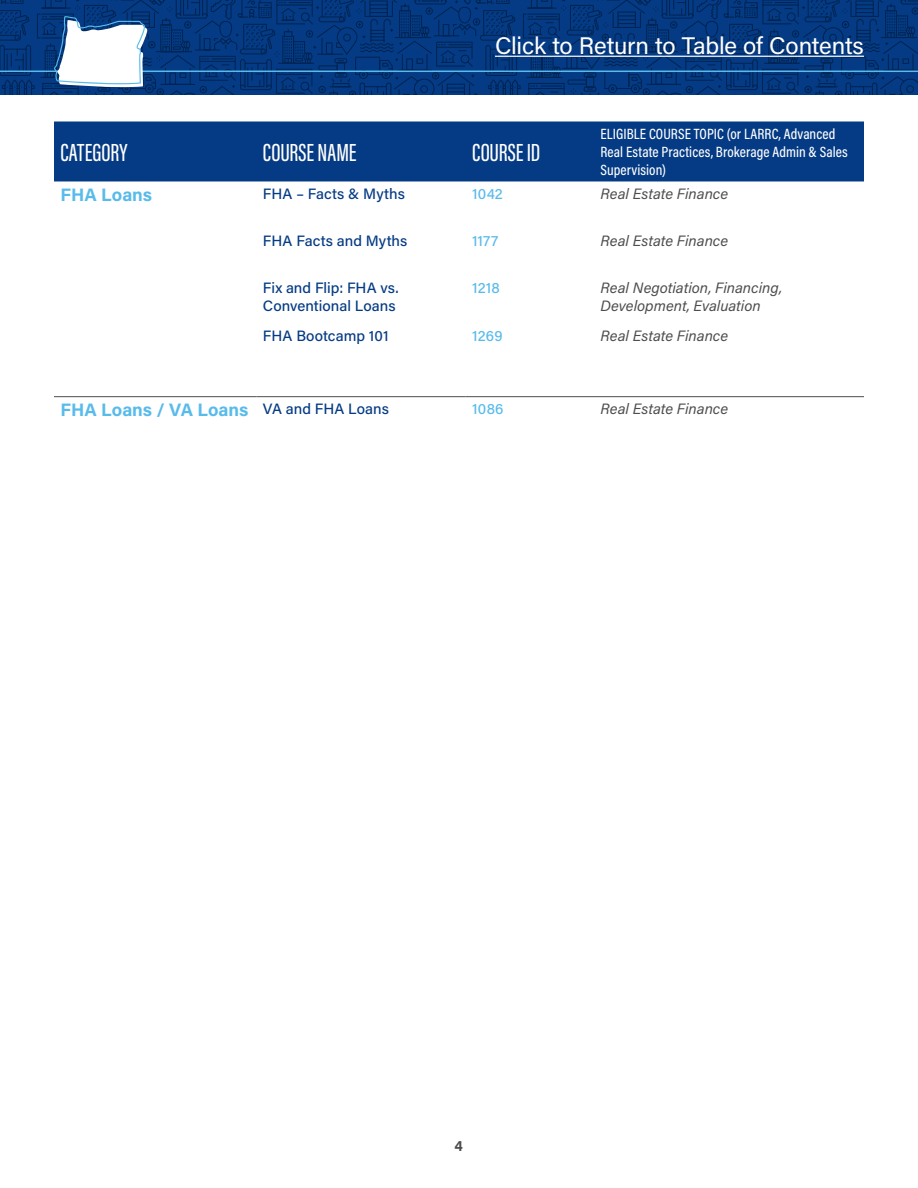
<style>
.page{position:relative;width:918px;height:1188px;background:#fff}
.page>*{position:absolute;margin:0;border:0;box-sizing:border-box;transform-origin:0 0}
.t1{font:500 25.5px "Acumin Pro Extra Cond";letter-spacing:-.005em;color:#fff}
.t2{font:24px "Acumin Pro";letter-spacing:-.01em;color:#fff}
.t3{font:700 18px "Acumin Pro";color:#59bbeb}
.t4{font:italic 15px/18px "Acumin Pro";color:#4d4d4f}
.t5{font:500 15px/18px "Acumin Pro Cond";letter-spacing:.005em;color:#fff}
.t6{font:500 15px/18px "Acumin Pro";letter-spacing:.005em;color:#053b84}
.t7{font:500 15px "Acumin Pro";letter-spacing:.01em;color:#59bbeb}
.t8{font:700 15px "Acumin Pro";color:#4d4d4f}
.s1{font-weight:500;font-size:15px;color:#053b84}
</style>
<div class="page">
<div style="left:54px;top:122px;width:810px;height:59px;background:#053b84"></div>
<hr style="left:54px;top:396px;width:202px;height:1px;background:#4d4d4f">
<hr style="left:256px;top:396px;width:210px;height:1px;background:#4d4d4f">
<hr style="left:466px;top:396px;width:128px;height:1px;background:#4d4d4f">
<hr style="left:594px;top:396px;width:270px;height:1px;background:#4d4d4f">
<svg style="left:41px;top:0;width:486px;height:94px;background:#04367a"></svg>
<svg style="left:0;top:0;width:41px;height:94px;background:#04377b"></svg>
<svg style="left:527px;top:0;width:391px;height:94px;background:#05377b"></svg>
<hr style="left:0;top:71px;width:918px;height:1px;background:#59bbeb">
<hr style="left:495px;top:56px;width:369px;height:1px;background:#fff">
<svg style="left:53px;top:16px;width:95px;height:73px"></svg>
<h2 class="t2" style="left:495px;top:29px;width:370px">Click to Return to Table of Contents</h2>
<h1 class="t1" style="left:60px;top:137px;width:68px">CATEGORY</h1>
<h1 class="t1" style="left:263px;top:137px;width:95px">COURSE NAME</h1>
<h1 class="t1" style="left:472px;top:137px;width:69px">COURSE ID</h1>
<p class="t5" style="left:600px;top:125px;width:249px">ELIGIBLE COURSE TOPIC (or LARRC, Advanced<br>Real Estate Practices, Brokerage Admin &amp; Sales<br>Supervision)</p>
<p class="t3" style="left:60px;top:182px;width:93px">FHA Loans</p>
<p class="t6" style="left:263px;top:184px;width:143px">FHA – Facts &amp; Myths</p>
<p class="t7" style="left:472px;top:183px;width:32px">1042</p>
<p class="t4" style="left:600px;top:184px;width:129px">Real Estate Finance</p>
<p class="t6" style="left:263px;top:231px;width:146px">FHA Facts and Myths</p>
<p class="t7" style="left:472px;top:231px;width:27px">1177</p>
<p class="t4" style="left:600px;top:231px;width:129px">Real Estate Finance</p>
<p class="t6" style="left:263px;top:279px;width:137px">Fix and Flip: FHA vs.<br>Conventional Loans</p>
<p class="t7" style="left:472px;top:278px;width:29px">1218</p>
<p class="t4" style="left:600px;top:279px;width:183px">Real Negotiation, Financing,<br>Development, Evaluation</p>
<p class="t6" style="left:263px;top:326px;width:127px">FHA Bootcamp 101</p>
<p class="t7" style="left:472px;top:325px;width:32px">1269</p>
<p class="t4" style="left:600px;top:326px;width:129px">Real Estate Finance</p>
<p class="t3" style="left:60px;top:397px;width:330px">FHA Loans / VA Loans <span class="s1">VA and FHA Loans</span></p>
<p class="t7" style="left:472px;top:399px;width:33px">1086</p>
<p class="t4" style="left:600px;top:399px;width:129px">Real Estate Finance</p>
<p class="t8" style="left:455px;top:1135px;width:10px">4</p>
</div>
